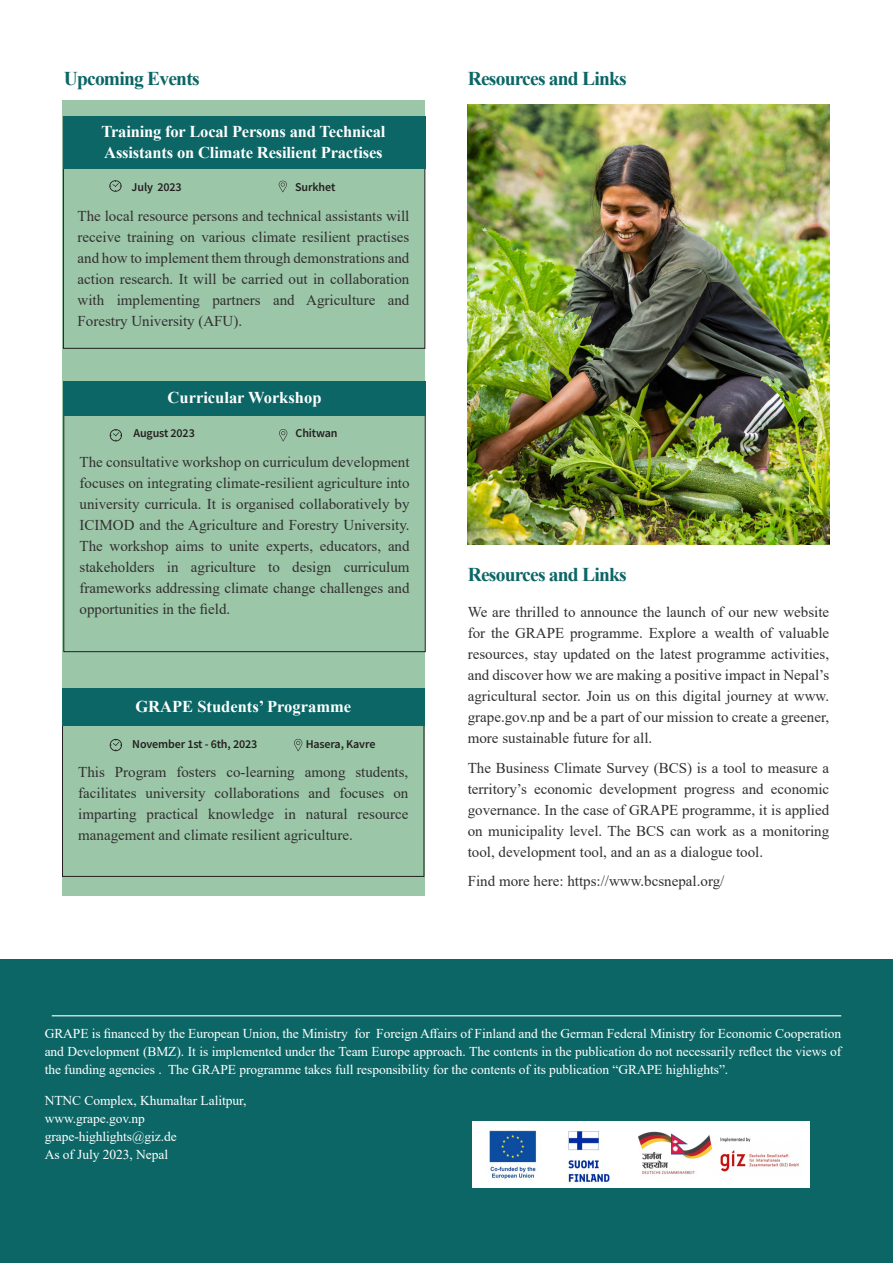
<style>
.page{position:relative;width:893px;height:1263px;background:#fff}
.page>*{position:absolute;margin:0;border:0;box-sizing:border-box;transform-origin:0 0}
.CONTENT_H2{font:700 19.5px "Times New Roman";letter-spacing:-.04em;color:#0c6666}
.CONTENT_BODY{font:700 16.5px/21px "Times New Roman";letter-spacing:-.01em;color:#fff}
.CONTENT_BODY-2{font:15px/21px "Times New Roman";color:#312f30;text-align:justify}
.CONTENT_BODY-3{font:13.5px/18px "Times New Roman";letter-spacing:-.005em;color:#fff;text-align:justify}
.CONTENT_BODY-4{font:600 12px "Source Sans Pro";letter-spacing:-.01em;color:#231f20}
</style>
<div class="page">
<div style="left:0;top:960px;width:893px;height:303px;background:#0c6666"></div>
<div style="left:63px;top:100px;width:362px;height:795px;background:#9cc6a8"></div>
<img style="left:468px;top:104px;width:361px;height:440px">
<div style="left:63px;top:381px;width:363px;height:35px;background:#0c6666"></div>
<div style="left:62px;top:689px;width:362px;height:37px;background:#0c6666"></div>
<svg style="left:110px;top:429px;width:12px;height:12px"></svg>
<svg style="left:110px;top:739px;width:12px;height:12px"></svg>
<div style="left:63px;top:116px;width:362px;height:53px;background:#0c6666"></div>
<svg style="left:109px;top:180px;width:13px;height:12px"></svg>
<svg style="left:279px;top:180px;width:8px;height:12px"></svg>
<svg style="left:279px;top:429px;width:8px;height:12px"></svg>
<svg style="left:294px;top:739px;width:8px;height:12px"></svg>
<hr style="left:52px;top:1015px;width:789px;height:1px;background:#fff">
<img style="left:472px;top:1121px;width:337px;height:66px">
<p class="CONTENT_H2" style="left:64px;top:64px;width:137px">Upcoming Events</p>
<p class="CONTENT_H2" style="left:468px;top:64px;width:160px">Resources and Links</p>
<p class="CONTENT_BODY" style="left:101px;top:120px;width:286px">Training for Local Persons and Technical<br>Assistants on Climate Resilient Practises</p>
<p class="CONTENT_BODY-4" style="left:132px;top:179px;width:52px">July 2023</p>
<p class="CONTENT_BODY-4" style="left:295px;top:179px;width:42px">Surkhet</p>
<p class="CONTENT_BODY-2" style="left:78px;top:205px;width:333px">The local resource persons and technical assistants will receive training on various climate resilient practises and how to implement them through demonstrations and action research. It will be carried out in collaboration with implementing partners and Agriculture and Forestry University (AFU).</p>
<p class="CONTENT_BODY" style="left:168px;top:387px;width:155px">Curricular Workshop</p>
<p class="CONTENT_BODY-4" style="left:134px;top:425px;width:63px">August 2023</p>
<p class="CONTENT_BODY-4" style="left:296px;top:425px;width:44px">Chitwan</p>
<p class="CONTENT_BODY-2" style="left:80px;top:451px;width:332px">The consultative workshop on curriculum development focuses on integrating climate-resilient agriculture into university curricula. It is organised collaboratively by ICIMOD and the Agriculture and Forestry University.<br>The workshop aims to unite experts, educators, and stakeholders in agriculture to design curriculum frameworks addressing climate change challenges and opportunities in the field.</p>
<p class="CONTENT_BODY" style="left:135px;top:696px;width:217px">GRAPE Students’ Programme</p>
<p class="CONTENT_BODY-4" style="left:132px;top:736px;width:127px">November 1st - 6th, 2023</p>
<p class="CONTENT_BODY-4" style="left:306px;top:736px;width:71px">Hasera, Kavre</p>
<p class="CONTENT_BODY-2" style="left:78px;top:761px;width:332px">This Program fosters co-learning among students, facilitates university collaborations and focuses on imparting practical knowledge in natural resource management and climate resilient agriculture.</p>
<p class="CONTENT_H2" style="left:468px;top:560px;width:160px">Resources and Links</p>
<p class="CONTENT_BODY-2" style="left:468px;top:601px;width:363px">We are thrilled to announce the launch of our new website for the GRAPE programme. Explore a wealth of valuable resources, stay updated on the latest programme activities, and discover how we are making a positive impact in Nepal’s agricultural sector. Join us on this digital journey at www. grape.gov.np and be a part of our mission to create a greener, more sustainable future for all.</p>
<p class="CONTENT_BODY-2" style="left:468px;top:756px;width:363px">The Business Climate Survey (BCS) is a tool to measure a territory’s economic development progress and economic governance. In the case of GRAPE programme, it is applied on municipality level. The BCS can work as a monitoring tool, development tool, and an as a dialogue tool.</p>
<p class="CONTENT_BODY-2" style="left:468px;top:870px;width:258px">Find more here: https://www.bcsnepal.org/</p>
<p class="CONTENT_BODY-3" style="left:45px;top:1024px;width:798px">GRAPE is financed by the European Union, the Ministry for Foreign Affairs of Finland and the German Federal Ministry for Economic Cooperation and Development (BMZ). It is implemented under the Team Europe approach. The contents in the publication do not necessarily reflect the views of the funding agencies . The GRAPE programme takes full responsibility for the contents of its publication “GRAPE highlights”.</p>
<p class="CONTENT_BODY-3" style="left:45px;top:1091px;width:203px">NTNC Complex, Khumaltar Lalitpur,</p>
<p class="CONTENT_BODY-3" style="left:45px;top:1109px;width:102px">www.grape.gov.np</p>
<p class="CONTENT_BODY-3" style="left:45px;top:1127px;width:134px">grape-highlights@giz.de</p>
<p class="CONTENT_BODY-3" style="left:45px;top:1145px;width:125px">As of July 2023, Nepal</p>
</div>
